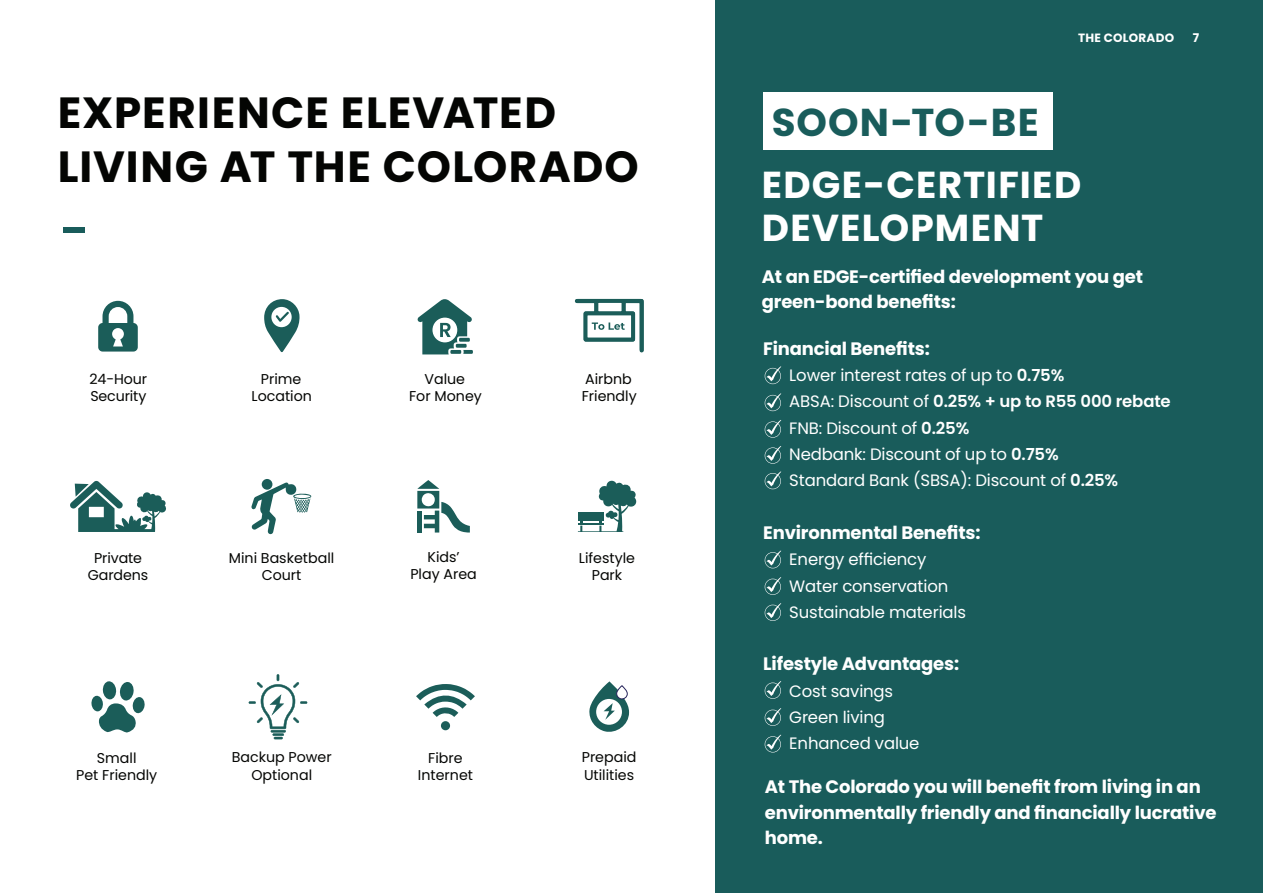
<style>
.page{position:relative;width:1263px;height:893px;background:#fff}
.page>*{position:absolute;margin:0;border:0;box-sizing:border-box;transform-origin:0 0}
.Heading{font:700 43.65px "Poppins";letter-spacing:.025em;color:#040503}
.Heading-2{font:700 38.85px "Poppins";letter-spacing:.025em;color:#195c5b}
.Heading-3{font:700 37.5px "Poppins";letter-spacing:.035em;color:#fff}
.Body_copy{font:700 18px/25.5px "Poppins";letter-spacing:-.01em;color:#fff}
.Body_copy-2{font:16.5px "Poppins";letter-spacing:-.01em;color:#fff}
.Body_copy-3{font:600 16.5px "Poppins";letter-spacing:-.01em;color:#fff}
.t1{font:14.25px/17.1px "Poppins";color:#040503;text-align:center}
.t2{font:700 12px "Poppins";letter-spacing:.02em;color:#fff}
.s1{font-weight:600}
.s2{font-weight:400}
</style>
<div class="page">
<svg style="left:416px;top:684px;width:59px;height:33px"></svg>
<div style="left:441px;top:721px;width:9px;height:9px;background:#1b5d59;border-radius:50%"></div>
<svg style="left:98px;top:301px;width:40px;height:51px"></svg>
<svg style="left:91px;top:681px;width:54px;height:52px"></svg>
<svg style="left:264px;top:299px;width:36px;height:53px"></svg>
<svg style="left:417px;top:299px;width:56px;height:55px"></svg>
<svg style="left:574px;top:298px;width:70px;height:55px"></svg>
<svg style="left:70px;top:481px;width:96px;height:51px"></svg>
<svg style="left:589px;top:681px;width:40px;height:51px"></svg>
<svg style="left:249px;top:674px;width:58px;height:65px"></svg>
<div style="left:262px;top:479px;width:10px;height:11px;background:#1b5d59;border-radius:50%"></div>
<svg style="left:251px;top:482px;width:61px;height:52px"></svg>
<svg style="left:417px;top:480px;width:53px;height:53px"></svg>
<div style="left:417px;top:511px;width:5px;height:22px;background:#1b5d59"></div>
<svg style="left:578px;top:480px;width:59px;height:52px"></svg>
<hr style="left:578px;top:518px;width:26px;height:2px;background:#1b5d59">
<hr style="left:578px;top:515px;width:26px;height:2px;background:#1b5d59">
<hr style="left:578px;top:512px;width:26px;height:2px;background:#1b5d59">
<div style="left:715px;top:0;width:548px;height:893px;background:#195c5b"></div>
<div style="left:64px;top:227px;width:21px;height:5px;background:#195c5b"></div>
<div style="left:763px;top:93px;width:290px;height:57px;background:#fff"></div>
<svg style="left:765px;top:393px;width:16px;height:18px"></svg>
<svg style="left:765px;top:446px;width:16px;height:18px"></svg>
<svg style="left:765px;top:577px;width:16px;height:18px"></svg>
<svg style="left:765px;top:708px;width:16px;height:18px"></svg>
<svg style="left:765px;top:420px;width:16px;height:18px"></svg>
<svg style="left:765px;top:550px;width:16px;height:18px"></svg>
<svg style="left:765px;top:681px;width:16px;height:18px"></svg>
<svg style="left:765px;top:471px;width:16px;height:18px"></svg>
<svg style="left:765px;top:603px;width:16px;height:18px"></svg>
<svg style="left:765px;top:735px;width:16px;height:17px"></svg>
<svg style="left:765px;top:366px;width:16px;height:18px"></svg>
<p class="Heading" style="left:58px;top:87px;width:500px">EXPERIENCE ELEVATED</p>
<p class="Heading" style="left:58px;top:141px;width:583px">LIVING AT THE COLORADO</p>
<p class="t1" style="left:90px;top:371px;width:59px;text-align:left">24-Hour<br>Security</p>
<p class="t1" style="left:252px;top:371px;width:62px">Prime<br>Location</p>
<p class="t1" style="left:409px;top:371px;width:74px">Value<br>For Money</p>
<p class="t1" style="left:582px;top:371px;width:57px;text-align:left">Airbnb<br>Friendly</p>
<p class="t1" style="left:88px;top:549px;width:62px">Private<br>Gardens</p>
<p class="t1" style="left:229px;top:549px;width:107px">Mini Basketball<br>Court</p>
<p class="t1" style="left:410px;top:549px;width:68px">Kids’<br>Play Area</p>
<p class="t1" style="left:579px;top:549px;width:58px">Lifestyle<br>Park</p>
<p class="t1" style="left:76px;top:750px;width:83px">Small<br>Pet Friendly</p>
<p class="t1" style="left:232px;top:749px;width:101px">Backup Power<br>Optional</p>
<p class="t1" style="left:418px;top:749px;width:57px">Fibre<br>Internet</p>
<p class="t1" style="left:582px;top:749px;width:56px;text-align:left">Prepaid<br>Utilities</p>
<p class="Heading-2" style="left:772px;top:100px;width:269px">SOON-TO-BE</p>
<p class="t2" style="left:1078px;top:31px;width:98px">THE COLORADO</p>
<p class="t2" style="left:1193px;top:31px;width:8px">7</p>
<p class="Heading-3" style="left:762px;top:163px;width:321px">EDGE-CERTIFIED</p>
<p class="Heading-3" style="left:762px;top:206px;width:283px">DEVELOPMENT</p>
<p class="Body_copy" style="left:762px;top:264px;width:383px">At an EDGE-certified development you get green-bond benefits:</p>
<p class="Body_copy" style="left:763px;top:336px;width:168px">Financial Benefits:</p>
<p class="Body_copy-2" style="left:789px;top:366px;width:277px">Lower interest rates of up to <span class="s1">0.75%</span></p>
<p class="Body_copy-3" style="left:789px;top:392px;width:383px"><span class="s2">ABSA: Discount of</span> 0.25% + up to R55 000 rebate</p>
<p class="Body_copy-2" style="left:789px;top:418px;width:182px">FNB: Discount of <span class="s1">0.25%</span></p>
<p class="Body_copy-2" style="left:789px;top:445px;width:271px">Nedbank: Discount of up to <span class="s1">0.75%</span></p>
<p class="Body_copy-2" style="left:789px;top:471px;width:330px">Standard Bank (SBSA): Discount of <span class="s1">0.25%</span></p>
<p class="Body_copy" style="left:763px;top:520px;width:219px">Environmental Benefits:</p>
<p class="Body_copy-2" style="left:789px;top:550px;width:139px">Energy efficiency</p>
<p class="Body_copy-2" style="left:789px;top:576px;width:160px">Water conservation</p>
<p class="Body_copy-2" style="left:789px;top:602px;width:178px">Sustainable materials</p>
<p class="Body_copy" style="left:763px;top:651px;width:197px">Lifestyle Advantages:</p>
<p class="Body_copy-2" style="left:789px;top:681px;width:105px">Cost savings</p>
<p class="Body_copy-2" style="left:789px;top:708px;width:97px">Green living</p>
<p class="Body_copy-2" style="left:789px;top:734px;width:132px">Enhanced value</p>
<p class="Body_copy" style="left:765px;top:774px;width:453px">At The Colorado you will benefit from living in an environmentally friendly and financially lucrative home.</p>
</div>
